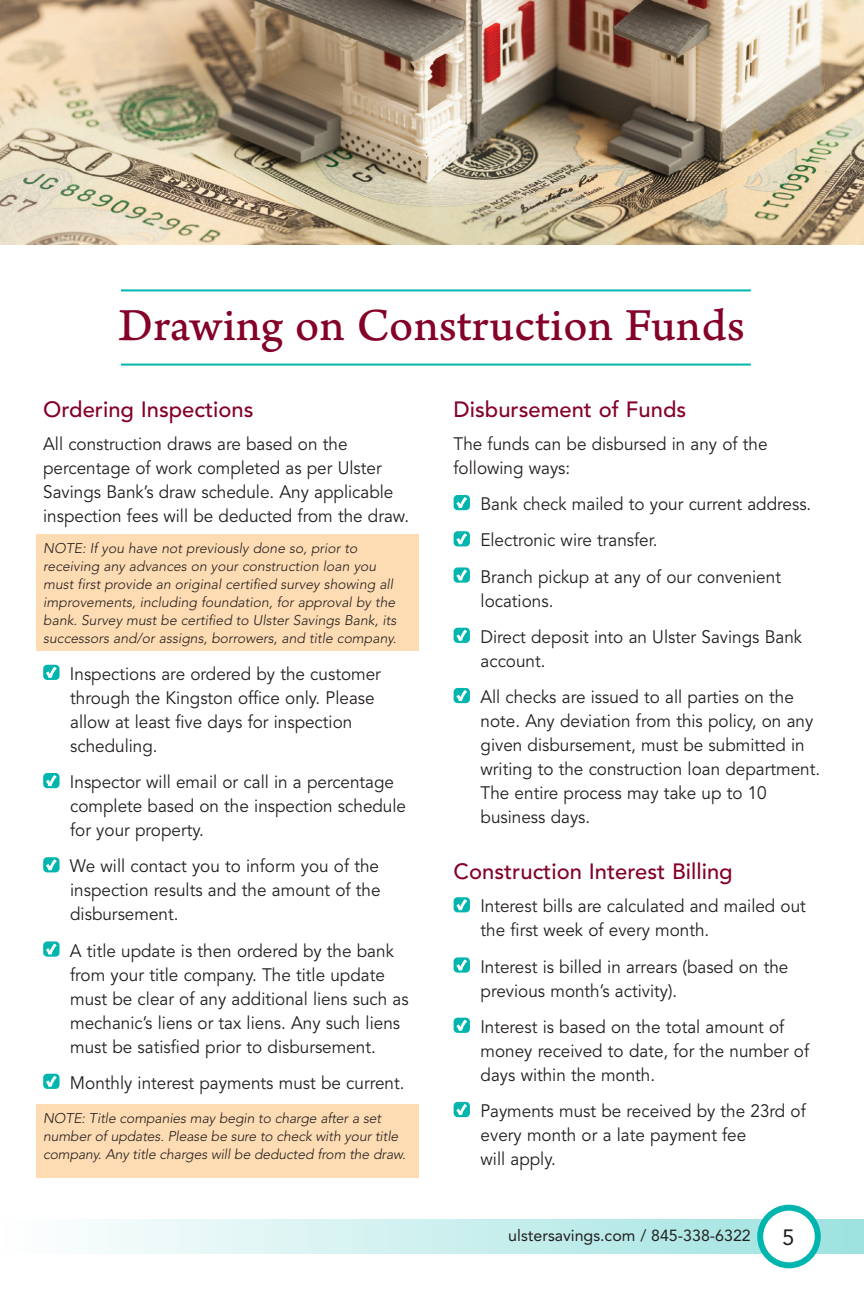
<style>
.page{position:relative;width:864px;height:1296px;background:#fff}
.page>*{position:absolute;margin:0;border:0;box-sizing:border-box;transform-origin:0 0}
.t1{font:48px "Arno Pro Caption";color:#840128}
.Subheading{font:500 22px "Avenir LT Std";color:#840128}
.t2{font:22px "Avenir LT Std";color:#231f20}
.Checks{font:18px/24px "Avenir LT Std";color:#231f20;scale:.95 1}
.text{font:18px/24px "Avenir LT Std";color:#231f20;scale:.95 1}
.t3{font:16px "Avenir LT Std";color:#231f20}
.Footnote{font:italic 300 14px/18px "Avenir LT Std";color:#231f20}
</style>
<div class="page">
<div style="left:0;top:1219px;width:864px;height:35px;background:linear-gradient(to right,#fffefe,#9ce2df)"></div>
<div style="left:760px;top:1208px;width:58px;height:57px;background:#fff;border-radius:50%"></div>
<div style="left:757px;top:1205px;width:64px;height:63px;border:6px solid #00b5ae;border-radius:50%"></div>
<div style="left:36px;top:1104px;width:383px;height:74px;background:#fedcb3"></div>
<div style="left:36px;top:534px;width:383px;height:117px;background:#fedcb3"></div>
<hr style="left:121px;top:289px;width:630px;height:2px;background:#00b5ae">
<hr style="left:121px;top:364px;width:630px;height:2px;background:#00b5ae">
<svg style="left:43px;top:665px;width:17px;height:15px"></svg>
<svg style="left:45px;top:666px;width:13px;height:14px"></svg>
<svg style="left:43px;top:773px;width:17px;height:15px"></svg>
<svg style="left:45px;top:774px;width:13px;height:15px"></svg>
<div style="left:43px;top:857px;width:17px;height:15px;background:#00b5ae;border-radius:4px"></div>
<svg style="left:45px;top:859px;width:13px;height:14px"></svg>
<div style="left:43px;top:941px;width:17px;height:16px;background:#00b5ae;border-radius:4px"></div>
<svg style="left:45px;top:943px;width:13px;height:14px"></svg>
<svg style="left:43px;top:1074px;width:17px;height:15px"></svg>
<svg style="left:45px;top:1075px;width:13px;height:14px"></svg>
<div style="left:454px;top:495px;width:16px;height:15px;background:#00b5ae;border-radius:4px"></div>
<svg style="left:456px;top:497px;width:12px;height:14px"></svg>
<div style="left:454px;top:531px;width:16px;height:15px;background:#00b5ae;border-radius:4px"></div>
<svg style="left:456px;top:533px;width:12px;height:14px"></svg>
<div style="left:454px;top:567px;width:16px;height:16px;background:#00b5ae;border-radius:4px"></div>
<svg style="left:456px;top:569px;width:12px;height:14px"></svg>
<div style="left:454px;top:628px;width:16px;height:15px;background:#00b5ae;border-radius:4px"></div>
<svg style="left:456px;top:629px;width:12px;height:14px"></svg>
<div style="left:454px;top:688px;width:16px;height:15px;background:#00b5ae;border-radius:4px"></div>
<svg style="left:456px;top:690px;width:12px;height:14px"></svg>
<div style="left:454px;top:897px;width:16px;height:15px;background:#00b5ae;border-radius:4px"></div>
<svg style="left:456px;top:899px;width:12px;height:14px"></svg>
<div style="left:454px;top:957px;width:16px;height:16px;background:#00b5ae;border-radius:4px"></div>
<svg style="left:456px;top:959px;width:12px;height:14px"></svg>
<div style="left:454px;top:1018px;width:16px;height:15px;background:#00b5ae;border-radius:4px"></div>
<svg style="left:456px;top:1019px;width:12px;height:14px"></svg>
<div style="left:454px;top:1102px;width:16px;height:15px;background:#00b5ae;border-radius:4px"></div>
<svg style="left:456px;top:1104px;width:12px;height:14px"></svg>
<img style="left:0;top:0;width:864px;height:245px">
<h1 class="t1" style="left:119px;top:298px;width:628px">Drawing on Construction Funds</h1>
<p class="Subheading" style="left:43px;top:397px;width:212px">Ordering Inspections</p>
<p class="text" style="left:43px;top:432px;width:387px">All construction draws are based on the percentage of work completed as per Ulster Savings Bank’s draw schedule. Any applicable inspection fees will be deducted from the draw.</p>
<p class="Footnote" style="left:43px;top:539px;width:355px">NOTE: If you have not previously done so, prior to receiving any advances on your construction loan you must first provide an original certified survey showing all improvements, including foundation, for approval by the bank. Survey must be certified to Ulster Savings Bank, its successors and/or assigns, borrowers, and title company.</p>
<p class="Checks" style="left:70px;top:662px;width:329px">Inspections are ordered by the customer through the Kingston office only. Please allow at least five days for inspection scheduling.</p>
<p class="Checks" style="left:70px;top:771px;width:355px">Inspector will email or call in a percentage complete based on the inspection schedule for your property.</p>
<p class="Checks" style="left:70px;top:855px;width:328px;text-align:justify">We will contact you to inform you of the inspection results and the amount of the disbursement.</p>
<p class="Checks" style="left:70px;top:939px;width:358px">A title update is then ordered by the bank from your title company. The title update must be clear of any additional liens such as mechanic’s liens or tax liens. Any such liens must be satisfied prior to disbursement.</p>
<p class="Checks" style="left:70px;top:1071px;width:354px">Monthly interest payments must be current.</p>
<p class="Footnote" style="left:43px;top:1110px;width:364px">NOTE: Title companies may begin to charge after a set number of updates. Please be sure to check with your title company. Any title charges will be deducted from the draw.</p>
<p class="Subheading" style="left:454px;top:397px;width:234px">Disbursement of Funds</p>
<p class="Checks" style="left:454px;top:432px;width:332px">The funds can be disbursed in any of the following ways:</p>
<p class="Checks" style="left:480px;top:493px;width:350px">Bank check mailed to your current address.</p>
<p class="Checks" style="left:480px;top:529px;width:188px">Electronic wire transfer.</p>
<p class="Checks" style="left:480px;top:565px;width:318px">Branch pickup at any of our convenient locations.</p>
<p class="Checks" style="left:480px;top:625px;width:340px">Direct deposit into an Ulster Savings Bank account.</p>
<p class="Checks" style="left:480px;top:685px;width:359px">All checks are issued to all parties on the note. Any deviation from this policy, on any given disbursement, must be submitted in writing to the construction loan department.<br>The entire process may take up to 10 business days.</p>
<p class="Subheading" style="left:454px;top:859px;width:281px">Construction Interest Billing</p>
<p class="Checks" style="left:480px;top:895px;width:344px">Interest bills are calculated and mailed out the first week of every month.</p>
<p class="Checks" style="left:480px;top:955px;width:326px">Interest is billed in arrears (based on the previous month’s activity).</p>
<p class="Checks" style="left:480px;top:1015px;width:348px">Interest is based on the total amount of money received to date, for the number of days within the month.</p>
<p class="Checks" style="left:480px;top:1099px;width:344px">Payments must be received by the 23rd of every month or a late payment fee<br>will apply.</p>
<p class="t3" style="left:508px;top:1226px;width:244px">ulstersavings.com / 845-338-6322</p>
<p class="t2" style="left:782px;top:1224px;width:14px">5</p>
</div>
